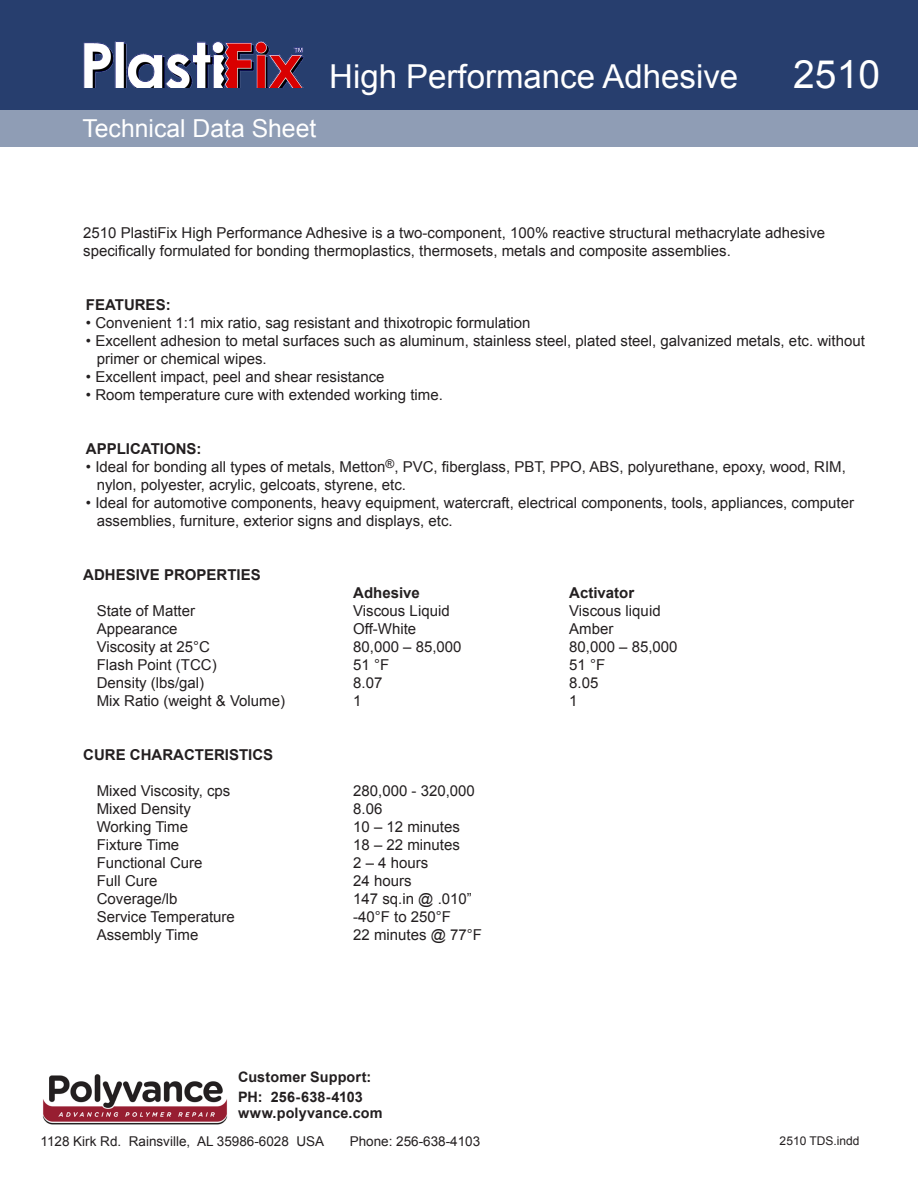
<style>
.page{position:relative;width:918px;height:1188px;background:#fff}
.page>*{position:absolute;margin:0;border:0;box-sizing:border-box;transform-origin:0 0}
.t1{font:39px "Arial";color:#fff}
.t2{font:33px "Arial";color:#fff}
.t3{font:24.75px "Arial";color:#fff}
.t4{font:15px/18px "Arial";color:#231f20}
.t5{font:700 15px "Arial";color:#231f20}
.t6{font:700 14.4px "Arial";letter-spacing:.01em;color:#231f20}
.t7{font:13.5px "Arial";color:#231f20}
.t8{font:12px "Arial";color:#231f20}
</style>
<div class="page">
<div style="left:0;top:104px;width:918px;height:43px;background:#8f9db5"></div>
<div style="left:0;top:0;width:918px;height:110px;background:#273e6e"></div>
<img style="left:83px;top:41px;width:221px;height:47px">
<img style="left:42px;top:1074px;width:186px;height:51px">
<p class="t3" style="left:82px;top:111px;width:235px">Technical Data Sheet</p>
<p class="t2" style="left:329px;top:53px;width:411px">High Performance Adhesive</p>
<p class="t1" style="left:793px;top:47px;width:88px">2510</p>
<p class="t4" style="left:83px;top:224px;width:743px">2510 PlastiFix High Performance Adhesive is a two-component, 100% reactive structural methacrylate adhesive specifically formulated for bonding thermoplastics, thermosets, metals and composite assemblies.</p>
<p class="t5" style="left:86px;top:294px;width:86px">FEATURES:</p>
<p class="t4" style="left:86px;top:314px;width:446px">• Convenient 1:1 mix ratio, sag resistant and thixotropic formulation</p>
<p class="t4" style="left:97px;top:332px;width:770px;text-indent:-11px">• Excellent adhesion to metal surfaces such as aluminum, stainless steel, plated steel, galvanized metals, etc. without primer or chemical wipes.</p>
<p class="t4" style="left:86px;top:368px;width:300px">• Excellent impact, peel and shear resistance</p>
<p class="t4" style="left:86px;top:386px;width:359px">• Room temperature cure with extended working time.</p>
<p class="t5" style="left:86px;top:438px;width:117px">APPLICATIONS:</p>
<p class="t4" style="left:97px;top:458px;width:751px;text-indent:-11px">• Ideal for bonding all types of metals, Metton<sup>®</sup>, PVC, fiberglass, PBT, PPO, ABS, polyurethane, epoxy, wood, RIM, nylon, polyester, acrylic, gelcoats, styrene, etc.</p>
<p class="t4" style="left:97px;top:494px;width:759px;text-indent:-11px">• Ideal for automotive components, heavy equipment, watercraft, electrical components, tools, appliances, computer assemblies, furniture, exterior signs and displays, etc.</p>
<p class="t5" style="left:83px;top:564px;width:179px">ADHESIVE PROPERTIES</p>
<p class="t5" style="left:353px;top:582px;width:68px">Adhesive</p>
<p class="t5" style="left:569px;top:582px;width:67px">Activator</p>
<p class="t4" style="left:97px;top:602px;width:100px">State of Matter</p>
<p class="t4" style="left:353px;top:602px;width:98px">Viscous Liquid</p>
<p class="t4" style="left:569px;top:602px;width:93px">Viscous liquid</p>
<p class="t4" style="left:97px;top:620px;width:82px">Appearance</p>
<p class="t4" style="left:353px;top:620px;width:65px">Off-White</p>
<p class="t4" style="left:569px;top:620px;width:46px">Amber</p>
<p class="t4" style="left:97px;top:638px;width:115px">Viscosity at 25°C</p>
<p class="t4" style="left:353px;top:638px;width:110px">80,000 – 85,000</p>
<p class="t4" style="left:569px;top:638px;width:110px">80,000 – 85,000</p>
<p class="t4" style="left:97px;top:656px;width:122px">Flash Point (TCC)</p>
<p class="t4" style="left:353px;top:656px;width:38px">51 °F</p>
<p class="t4" style="left:569px;top:656px;width:38px">51 °F</p>
<p class="t4" style="left:97px;top:674px;width:109px">Density (lbs/gal)</p>
<p class="t4" style="left:353px;top:674px;width:31px">8.07</p>
<p class="t4" style="left:569px;top:674px;width:31px">8.05</p>
<p class="t4" style="left:97px;top:692px;width:190px">Mix Ratio (weight &amp; Volume)</p>
<p class="t4" style="left:353px;top:692px;width:10px">1</p>
<p class="t4" style="left:569px;top:692px;width:10px">1</p>
<p class="t5" style="left:83px;top:744px;width:191px">CURE CHARACTERISTICS</p>
<p class="t4" style="left:97px;top:782px;width:135px">Mixed Viscosity, cps</p>
<p class="t4" style="left:353px;top:782px;width:123px">280,000 - 320,000</p>
<p class="t4" style="left:97px;top:800px;width:96px">Mixed Density</p>
<p class="t4" style="left:353px;top:800px;width:31px">8.06</p>
<p class="t4" style="left:97px;top:818px;width:93px">Working Time</p>
<p class="t4" style="left:353px;top:818px;width:108px">10 – 12 minutes</p>
<p class="t4" style="left:97px;top:836px;width:84px">Fixture Time</p>
<p class="t4" style="left:353px;top:836px;width:108px">18 – 22 minutes</p>
<p class="t4" style="left:97px;top:854px;width:107px">Functional Cure</p>
<p class="t4" style="left:353px;top:854px;width:77px">2 – 4 hours</p>
<p class="t4" style="left:97px;top:872px;width:62px">Full Cure</p>
<p class="t4" style="left:353px;top:872px;width:60px">24 hours</p>
<p class="t4" style="left:97px;top:890px;width:82px">Coverage/lb</p>
<p class="t4" style="left:353px;top:890px;width:120px">147 sq.in @ .010”</p>
<p class="t4" style="left:97px;top:908px;width:140px">Service Temperature</p>
<p class="t4" style="left:353px;top:908px;width:99px">-40°F to 250°F</p>
<p class="t4" style="left:97px;top:926px;width:103px">Assembly Time</p>
<p class="t4" style="left:353px;top:926px;width:130px">22 minutes @ 77°F</p>
<p class="t6" style="left:238px;top:1067px;width:135px">Customer Support:</p>
<p class="t6" style="left:238px;top:1086px;width:126px">PH: 256-638-4103</p>
<p class="t6" style="left:238px;top:1103px;width:146px">www.polyvance.com</p>
<p class="t7" style="left:40px;top:1132px;width:285px">1128 Kirk Rd. Rainsville, AL 35986-6028 USA</p>
<p class="t7" style="left:350px;top:1132px;width:132px">Phone: 256-638-4103</p>
<p class="t8" style="left:780px;top:1133px;width:81px">2510 TDS.indd</p>
</div>
